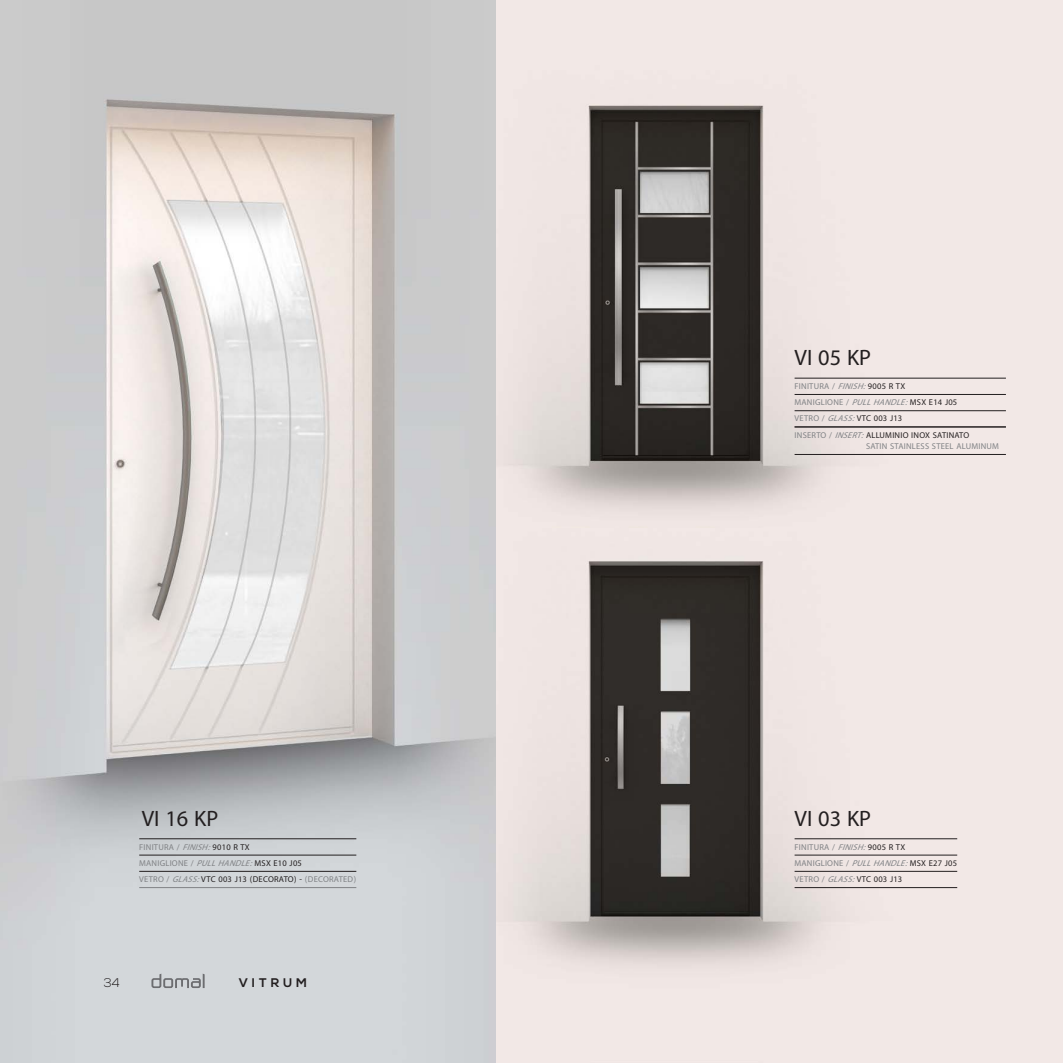
<style>
.page{position:relative;width:1063px;height:1063px;background:#fff}
.page>*{position:absolute;margin:0;border:0;box-sizing:border-box;transform-origin:0 0}
.t1{font:31.25px "Myriad Arabic";color:#231f20}
.t2{font:700 12.5px "Nexa";letter-spacing:.3em;color:#231f20}
.t3{font:300 12.5px "Nexa";color:#231f20}
.t4{font:11.88px/11.2px "Myriad Arabic";letter-spacing:.02em;color:#808285}
.t5{font:11.88px "Myriad Arabic";letter-spacing:.02em;color:#231f20}
.s1{font-style:italic}
.s2{color:#231f20}
.s3{color:#808285}
.s4{font-style:italic;color:#808285}
</style>
<div class="page">
<img style="left:0;top:0;width:496px;height:1063px">
<img style="left:496px;top:0;width:567px;height:1063px">
<hr style="left:139px;top:839px;width:217px;height:1px;background:#231f20">
<hr style="left:139px;top:855px;width:217px;height:1px;background:#231f20">
<hr style="left:139px;top:871px;width:217px;height:1px;background:#231f20">
<hr style="left:139px;top:887px;width:217px;height:1px;background:#808285">
<hr style="left:795px;top:378px;width:211px;height:1px;background:#231f20">
<hr style="left:795px;top:394px;width:211px;height:1px;background:#231f20">
<hr style="left:795px;top:411px;width:211px;height:1px;background:#231f20">
<hr style="left:795px;top:427px;width:211px;height:1px;background:#231f20">
<hr style="left:795px;top:454px;width:211px;height:1px;background:#231f20">
<hr style="left:795px;top:839px;width:162px;height:1px;background:#231f20">
<hr style="left:795px;top:855px;width:162px;height:1px;background:#231f20">
<hr style="left:795px;top:871px;width:162px;height:1px;background:#231f20">
<hr style="left:795px;top:887px;width:162px;height:1px;background:#231f20">
<svg style="left:151px;top:974px;width:54px;height:14px"></svg>
<p class="t1" style="left:142px;top:797px;width:78px">VI 16 KP</p>
<p class="t4" style="left:139px;top:841px;width:112px">FINITURA / <span class="s1">FINISH:</span><span class="s2">9010 R TX</span></p>
<p class="t4" style="left:139px;top:857px;width:164px">MANIGLIONE / <span class="s1">PULLHANDLE:</span><span class="s2">MSX E10 J05</span></p>
<p class="t5" style="left:139px;top:871px;width:218px"><span class="s3">VETRO /</span> <span class="s4">GLASS:</span>VTC 003 J13 (DECORATO) - <span class="s3">(DECORATED)</span></p>
<p class="t3" style="left:104px;top:976px;width:17px">34</p>
<p class="t2" style="left:239px;top:976px;width:70px">VITRUM</p>
<p class="t1" style="left:795px;top:336px;width:78px">VI 05 KP</p>
<p class="t4" style="left:795px;top:381px;width:112px">FINITURA / <span class="s1">FINISH:</span><span class="s2">9005 R TX</span></p>
<p class="t4" style="left:795px;top:397px;width:164px">MANIGLIONE / <span class="s1">PULLHANDLE:</span><span class="s2">MSX E14 J05</span></p>
<p class="t5" style="left:795px;top:410px;width:109px"><span class="s3">VETRO /</span> <span class="s4">GLASS:</span>VTC 003 J13</p>
<p class="t4" style="left:866px;top:429px;width:135px;text-indent:-71px">INSERTO / <span class="s1">INSERT:</span><span class="s2">ALLUMINIO INOX SATINATO<br></span>SATIN STAINLESS STEEL ALUMINUM</p>
<p class="t1" style="left:795px;top:797px;width:78px">VI 03 KP</p>
<p class="t4" style="left:795px;top:841px;width:112px">FINITURA / <span class="s1">FINISH:</span><span class="s2">9005 R TX</span></p>
<p class="t4" style="left:795px;top:857px;width:164px">MANIGLIONE / <span class="s1">PULLHANDLE:</span><span class="s2">MSX E27 J05</span></p>
<p class="t5" style="left:795px;top:871px;width:109px"><span class="s3">VETRO /</span> <span class="s4">GLASS:</span>VTC 003 J13</p>
</div>
